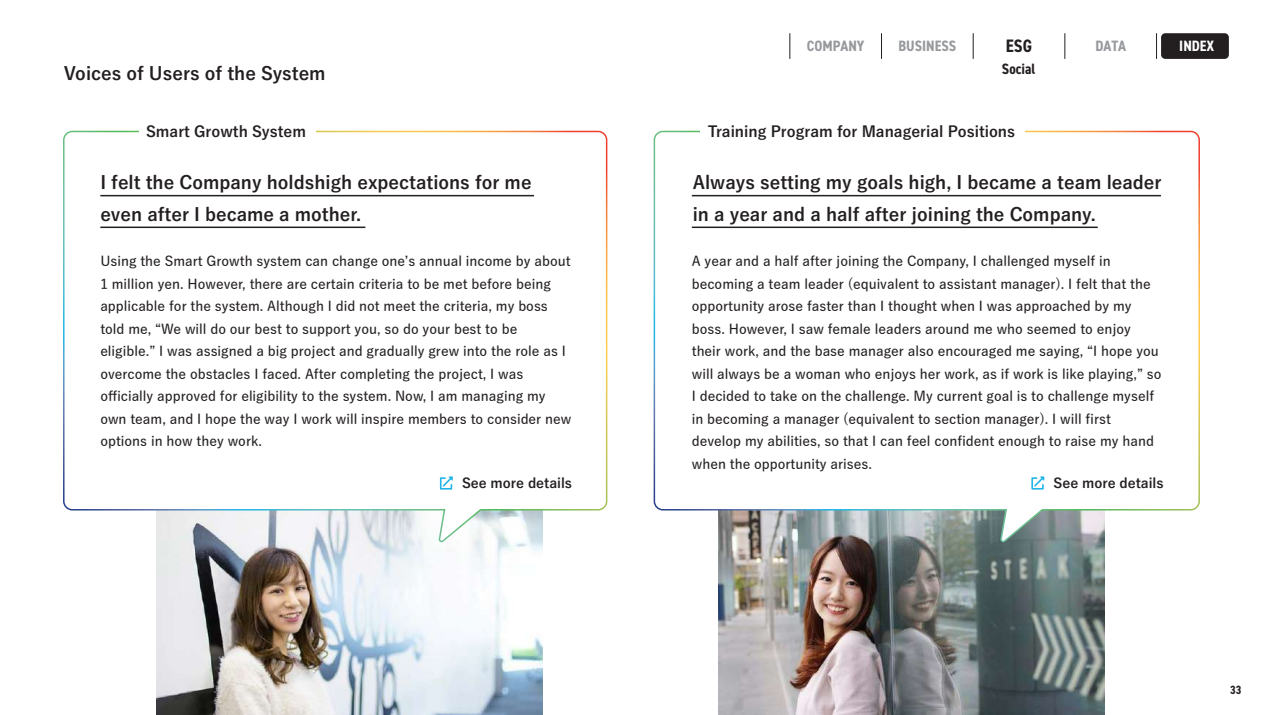
<style>
.page{position:relative;width:1263px;height:715px;background:#fff}
.page>*{position:absolute;margin:0;border:0;box-sizing:border-box;transform-origin:0 0}
.t1{font:700 18px/31.5px "Yu Go Pr 6 N";color:#231f20}
.t2{font:700 condensed 18px "DIN2014";color:#231f20}
.t3{font:700 15px "Yu Go Pr 6 N";color:#231f20}
.t4{font:700 condensed 15px "DIN2014";color:#97999d}
.t5{font:700 condensed 15px "DIN2014";color:#231f20}
.t6{font:700 condensed 15px "DIN2014";color:#fff}
.t7{font:600 13.5px/22.5px "Yu Go Pr 6 N";color:#231f20}
.t8{font:700 13.5px "Yu Go Pr 6 N";color:#231f20}
.t9{font:700 condensed 12px "DIN2014";color:#231f20}
</style>
<div class="page">
<img style="left:157px;top:542px;width:386px;height:172px">
<svg style="left:63px;top:130px;width:545px;height:412px"></svg>
<svg style="left:440px;top:476px;width:13px;height:13px"></svg>
<hr style="left:100px;top:195px;width:434px;height:1px;background:#231f20">
<hr style="left:100px;top:226px;width:265px;height:2px;background:#231f20">
<div style="left:139px;top:119px;width:176px;height:27px;background:#fff"></div>
<img style="left:718px;top:542px;width:386px;height:172px">
<svg style="left:653px;top:130px;width:547px;height:412px"></svg>
<svg style="left:1031px;top:476px;width:13px;height:13px"></svg>
<div style="left:700px;top:119px;width:325px;height:27px;background:#fff"></div>
<hr style="left:692px;top:195px;width:469px;height:1px;background:#231f20">
<hr style="left:692px;top:226px;width:406px;height:2px;background:#231f20">
<div style="left:1161px;top:33px;width:68px;height:26px;background:#231f20;border-radius:4px"></div>
<svg style="left:789px;top:33px;width:1px;height:26px"></svg>
<svg style="left:881px;top:33px;width:1px;height:26px"></svg>
<svg style="left:973px;top:33px;width:1px;height:26px"></svg>
<svg style="left:1064px;top:33px;width:1px;height:26px"></svg>
<svg style="left:1156px;top:33px;width:1px;height:26px"></svg>
<h1 class="t1" style="left:64px;top:58px;width:263px">Voices of Users of the System</h1>
<p class="t3" style="left:146px;top:123px;width:161px">Smart Growth System</p>
<p class="t4" style="left:807px;top:36px;width:59px">COMPANY</p>
<p class="t4" style="left:898px;top:36px;width:59px">BUSINESS</p>
<h1 class="t2" style="left:1006px;top:34px;width:28px">ESG</h1>
<p class="t4" style="left:1095px;top:36px;width:32px">DATA</p>
<p class="t6" style="left:1179px;top:36px;width:37px">INDEX</p>
<p class="t5" style="left:1002px;top:59px;width:35px">Social</p>
<p class="t3" style="left:708px;top:123px;width:309px">Training Program for Managerial Positions</p>
<h1 class="t1" style="left:100px;top:167px;width:433px">I felt the Company holdshigh expectations for me even after I became a mother.</h1>
<h1 class="t1" style="left:693px;top:167px;width:470px">Always setting my goals high, I became a team leader in a year and a half after joining the Company.</h1>
<p class="t7" style="left:100px;top:248px;width:473px">Using the Smart Growth system can change oneʼs annual income by about 1 million yen. However, there are certain criteria to be met before being applicable for the system. Although I did not meet the criteria, my boss told me, “We will do our best to support you, so do your best to be eligible.” I was assigned a big project and gradually grew into the role as I overcome the obstacles I faced. After completing the project, I was officially approved for eligibility to the system. Now, I am managing my own team, and I hope the way I work will inspire members to consider new options in how they work.</p>
<p class="t8" style="left:462px;top:475px;width:112px">See more details</p>
<p class="t7" style="left:692px;top:248px;width:471px">A year and a half after joining the Company, I challenged myself in becoming a team leader (equivalent to assistant manager). I felt that the opportunity arose faster than I thought when I was approached by my boss. However, I saw female leaders around me who seemed to enjoy their work, and the base manager also encouraged me saying, “I hope you will always be a woman who enjoys her work, as if work is like playing,” so I decided to take on the challenge. My current goal is to challenge myself in becoming a manager (equivalent to section manager). I will first develop my abilities, so that I can feel confident enough to raise my hand when the opportunity arises.</p>
<p class="t8" style="left:1053px;top:475px;width:112px">See more details</p>
<p class="t9" style="left:1230px;top:681px;width:13px">33</p>
</div>
